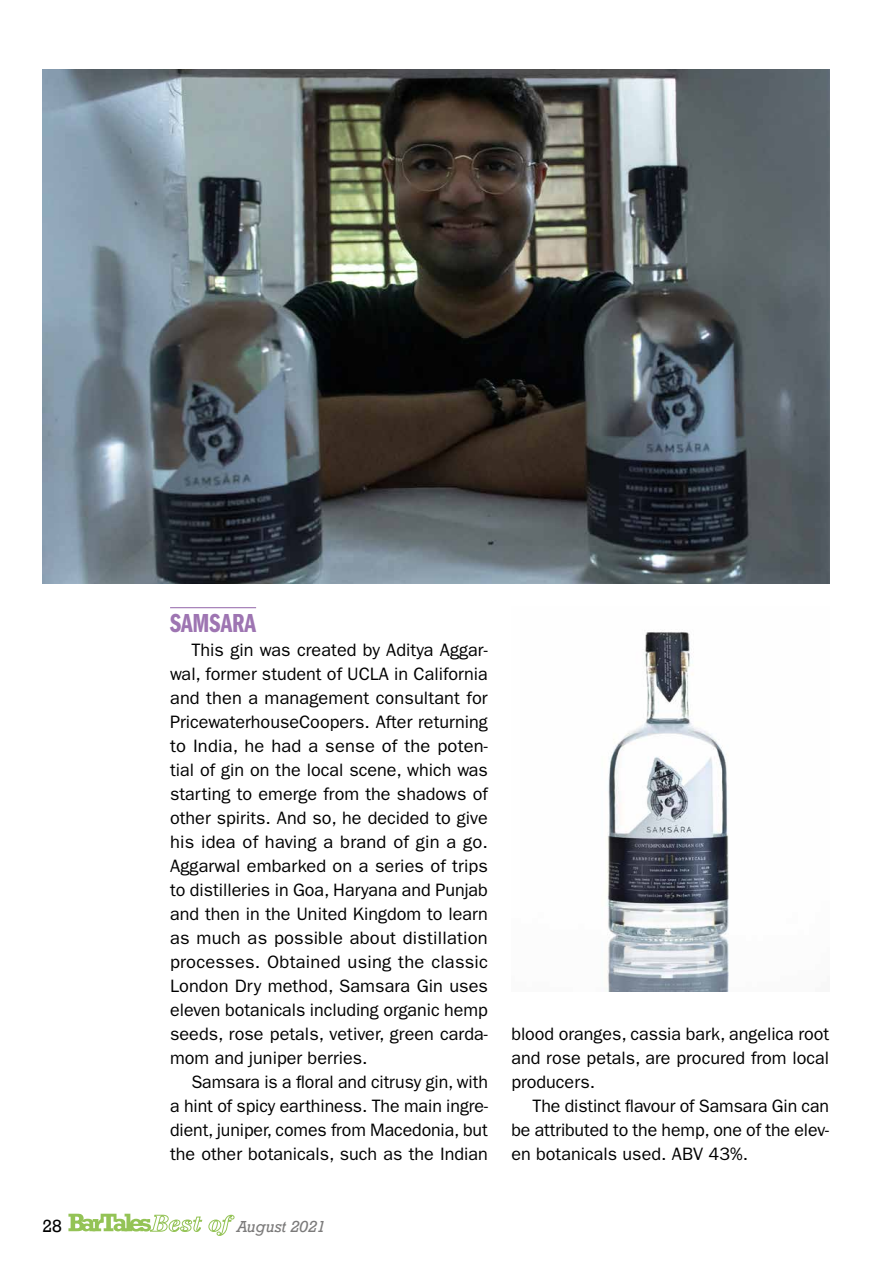
<style>
.page{position:relative;width:893px;height:1263px;background:#fff}
.page>*{position:absolute;margin:0;border:0;box-sizing:border-box;transform-origin:0 0}
.t1{font:27px "ITC Franklin Gothic Std Dm Cp";color:#9e75b2}
.t2{font:18px/24px "ITC Franklin Gothic Std";color:#000;text-align:justify}
.t3{font:18px "Rockwell";color:#000}
.t4{font:italic 15px "Rockwell";color:#7c7b7b}
</style>
<div class="page">
<hr style="left:170px;top:607px;width:86px;height:1px;background:#9e75b2">
<img style="left:607px;top:632px;width:122px;height:360px">
<img style="left:43px;top:69px;width:786px;height:515px">
<svg style="left:68px;top:1214px;width:167px;height:22px"></svg>
<h1 class="t1" style="left:170px;top:608px;width:88px">SAMSARA</h1>
<p class="t2" style="left:170px;top:638px;width:319px;text-indent:21px">This gin was created by Aditya Aggar&shy;wal, former student of UCLA in California and then a management consultant for PricewaterhouseCoopers. After returning to India, he had a sense of the poten&shy;tial of gin on the local scene, which was starting to emerge from the shadows of other spirits. And so, he decided to give his idea of having a brand of gin a go.<br>Aggarwal embarked on a series of trips to distilleries in Goa, Haryana and Punjab and then in the United Kingdom to learn as much as possible about distillation processes. Obtained using the classic London Dry method, Samsara Gin uses eleven botanicals including organic hemp seeds, rose petals, vetiver, green carda&shy;mom and juniper berries.</p>
<p class="t2" style="left:170px;top:1070px;width:319px;text-indent:21px">Samsara is a floral and citrusy gin, with a hint of spicy earthiness. The main ingre&shy;dient, juniper, comes from Macedonia, but the other botanicals, such as the Indian</p>
<p class="t3" style="left:43px;top:1215px;width:21px">28</p>
<p class="t4" style="left:237px;top:1217px;width:90px">August 2021</p>
<p class="t2" style="left:511px;top:1022px;width:319px">blood oranges, cassia bark, angelica root and rose petals, are procured from local producers.</p>
<p class="t2" style="left:511px;top:1094px;width:319px;text-indent:21px">The distinct flavour of Samsara Gin can be attributed to the hemp, one of the elev&shy;en botanicals used. ABV 43%.</p>
</div>
